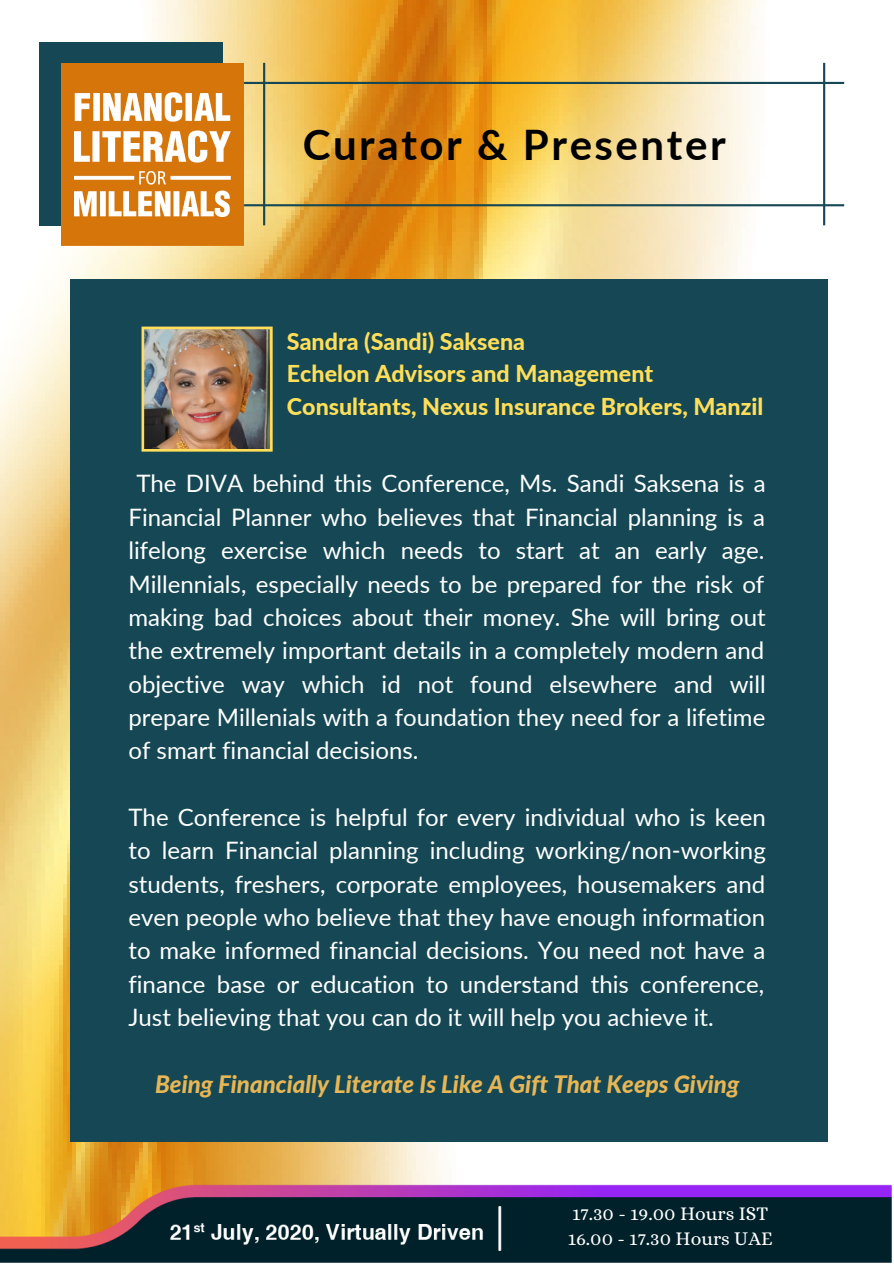
<style>
.page{position:relative;width:894px;height:1264px;background:#fff}
.page>*{position:absolute;margin:0;border:0;box-sizing:border-box;transform-origin:0 0}
.t1{font:47.7px "Alice";color:#fff}
.t2{font:700 42px "Lato";letter-spacing:.06em;color:#000}
.t3{font:24px/33.3px "Lato";color:#fff;text-align:justify}
.t4{font:italic 800 24px "Lato";color:#e9b654}
.t5{font:800 23.25px/32.5px "Lato";color:#ffde59}
.t6{font:19.5px "Alice";color:#fff}
</style>
<div class="page">
<img style="left:0;top:0;width:845px;height:1176px">
<img style="left:0;top:1176px;width:892px;height:87px">
<img style="left:170px;top:1213px;width:317px;height:34px">
<div style="left:39px;top:42px;width:183px;height:183px;background:#154854"></div>
<div style="left:62px;top:63px;width:182px;height:183px;background:#d6760a"></div>
<img style="left:74px;top:93px;width:157px;height:123px">
<div style="left:70px;top:279px;width:757px;height:862px;background:#154854"></div>
<img style="left:141px;top:326px;width:131px;height:125px">
<svg style="left:244px;top:63px;width:599px;height:162px"></svg>
<h2 class="t2" style="left:302px;top:118px;width:424px">Curator &amp; Presenter</h2>
<p class="t5" style="left:287px;top:324px;width:478px">Sandra (Sandi) Saksena<br>Echelon Advisors and Management<br>Consultants, Nexus Insurance Brokers, Manzil</p>
<p class="t3" style="left:128px;top:466px;width:638px;text-indent:8px">The DIVA behind this Conference, Ms. Sandi Saksena is a Financial Planner who believes that Financial planning is a lifelong exercise which needs to start at an early age.<br>Millennials, especially needs to be prepared for the risk of making bad choices about their money. She will bring out the extremely important details in a completely modern and objective way which id not found elsewhere and will prepare Millenials with a foundation they need for a lifetime of smart financial decisions.</p>
<p class="t3" style="left:128px;top:800px;width:638px">The Conference is helpful for every individual who is keen to learn Financial planning including working/non-working students, freshers, corporate employees, housemakers and even people who believe that they have enough information to make informed financial decisions. You need not have a finance base or education to understand this conference, Just believing that you can do it will help you achieve it.</p>
<p class="t4" style="left:155px;top:1069px;width:585px">Being Financially Literate Is Like A Gift That Keeps Giving</p>
<h1 class="t1" style="left:487px;top:1197px;width:28px">|</h1>
<p class="t6" style="left:572px;top:1202px;width:197px">17.30 - 19.00 Hours IST</p>
<p class="t6" style="left:567px;top:1227px;width:206px">16.00 - 17.30 Hours UAE</p>
</div>
